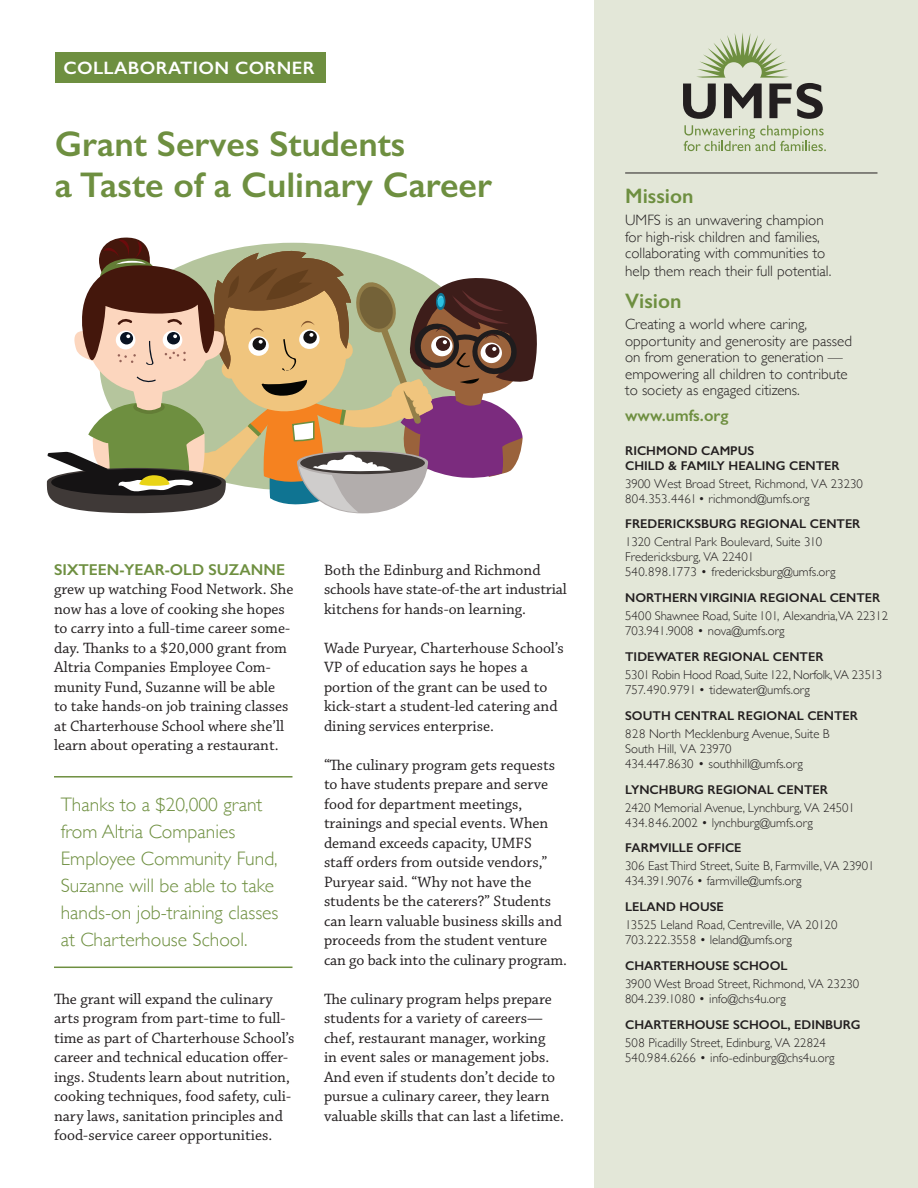
<style>
.page{position:relative;width:918px;height:1188px;background:#fff}
.page>*{position:absolute;margin:0;border:0;box-sizing:border-box;transform-origin:0 0}
.Small_Headline{font:600 35.85px/40.7px "Gill Sans";color:#6e8f40}
.t1{font:600 21px "Gill Sans";color:#6e8f40}
.Block_Quote{font:300 19.5px/27px "Gill Sans";color:#6e8f40}
.t2{font:600 18px "Gill Sans";letter-spacing:.02em;color:#fff}
.t3{font:600 16.5px "Gill Sans";color:#6e8f40}
.Body_Text{font:15.75px/19.5px "Chaparral Pro";color:#231f20}
.t4{font:300 15px/16.5px "Gill Sans";color:#231f20}
.t5{font:300 12.75px/18px "Gill Sans";color:#231f20}
.t6{font:300 12.75px/18px "Gill Sans";letter-spacing:-.02em;color:#231f20}
.t7{font:600 12.75px/15px "Gill Sans";color:#231f20}
.s1{font-family:"Gill Sans";font-weight:600;color:#6e8f40}
.s2{font-weight:600}
</style>
<div class="page">
<hr style="left:0;top:0;width:1px;height:621px;background:#f58220">
<div style="left:594px;top:0;width:324px;height:1188px;background:#e3e7d8"></div>
<svg style="left:683px;top:33px;width:140px;height:86px"></svg>
<svg style="left:684px;top:125px;width:142px;height:26px"></svg>
<hr style="left:625px;top:173px;width:253px;height:1px;background:#231f20">
<hr style="left:54px;top:776px;width:238px;height:2px;background:#6e8f40">
<hr style="left:54px;top:967px;width:238px;height:1px;background:#6e8f40">
<svg style="left:46px;top:237px;width:491px;height:276px"></svg>
<div style="left:55px;top:52px;width:270px;height:31px;background:#6e8f40"></div>
<p class="t2" style="left:64px;top:57px;width:253px">COLLABORATION CORNER</p>
<p class="Small_Headline" style="left:55px;top:123px;width:439px">Grant Serves Students<br>a Taste of a Culinary Career</p>
<p class="Body_Text" style="left:54px;top:560px;width:241px"><span class="s1">SIXTEEN-YEAR-OLD SUZANNE </span>grew up watching Food Network. She now has a love of cooking she hopes to carry into a full-time career some&shy;day. Thanks to a $20,000 grant from Altria Companies Employee Com&shy;munity Fund, Suzanne will be able<br>to take hands-on job training classes at Charterhouse School where she’ll learn about operating a restaurant.</p>
<p class="Block_Quote" style="left:61px;top:790px;width:219px">Thanks to a $20,000 grant from Altria Companies<br>Employee Community Fund,<br>Suzanne will be able to take hands-on job-training classes at Charterhouse School.</p>
<p class="Body_Text" style="left:54px;top:989px;width:242px">The grant will expand the culinary arts program from part-time to full&shy;time as part of Charterhouse School’s career and technical education offer&shy;ings. Students learn about nutrition, cooking techniques, food safety, culi&shy;nary laws, sanitation principles and food-service career opportunities.</p>
<p class="Body_Text" style="left:324px;top:560px;width:245px">Both the Edinburg and Richmond schools have state-of-the art industrial kitchens for hands-on learning.</p>
<p class="Body_Text" style="left:324px;top:638px;width:241px">Wade Puryear, Charterhouse School’s VP of education says he hopes a portion of the grant can be used to kick-start a student-led catering and dining services enterprise.</p>
<p class="Body_Text" style="left:324px;top:755px;width:245px">“The culinary program gets requests to have students prepare and serve food for department meetings, trainings and special events. When demand exceeds capacity, UMFS<br>staff orders from outside vendors,” Puryear said. “Why not have the students be the caterers?” Students can learn valuable business skills and proceeds from the student venture can go back into the culinary program.</p>
<p class="Body_Text" style="left:324px;top:989px;width:242px">The culinary program helps prepare students for a variety of careers— chef, restaurant manager, working<br>in event sales or management jobs.<br>And even if students don’t decide to pursue a culinary career, they learn valuable skills that can last a lifetime.</p>
<p class="t1" style="left:625px;top:184px;width:70px">Mission</p>
<p class="t4" style="left:625px;top:211px;width:202px">UMFS is an unwavering champion for high-risk children and families, collaborating with communities to</p>
<p class="t4" style="left:625px;top:262px;width:208px">help them reach their full potential.</p>
<p class="t1" style="left:625px;top:288px;width:58px">Vision</p>
<p class="t4" style="left:625px;top:316px;width:228px">Creating a world where caring, opportunity and generosity are passed on from generation to generation — empowering all children to contribute to society as engaged citizens.</p>
<p class="t3" style="left:625px;top:406px;width:105px">www.umfs.org</p>
<p class="t7" style="left:625px;top:443px;width:216px">RICHMOND CAMPUS<br>CHILD &amp; FAMILY HEALING CENTER</p>
<p class="t5" style="left:625px;top:475px;width:239px;line-height:15px">3900 West Broad Street, Richmond, VA 23230<br>804.353.4461• richmond@umfs.org</p>
<p class="t5" style="left:625px;top:515px;width:237px"><span class="s2">FREDERICKSBURG REGIONAL CENTER<br></span>1320 Central Park Boulevard, Suite 310</p>
<p class="t5" style="left:625px;top:549px;width:212px;line-height:15px">Fredericksburg, VA 22401<br>540.898.1773 • fredericksburg@umfs.org</p>
<p class="t5" style="left:625px;top:588px;width:264px"><span class="s2">NORTHERN VIRGINIA REGIONAL CENTER<br></span>5400 Shawnee Road, Suite 101, Alexandria,VA 22312</p>
<p class="t5" style="left:625px;top:621px;width:161px">703.941.9008 • nova@umfs.org</p>
<p class="t6" style="left:625px;top:647px;width:259px"><span class="s2">TIDEWATER REGIONAL CENTER<br></span>5301 Robin Hood Road, Suite 122, Norfolk, VA 23513</p>
<p class="t5" style="left:625px;top:680px;width:186px">757.490.9791 • tidewater@umfs.org</p>
<p class="t5" style="left:625px;top:706px;width:234px"><span class="s2">SOUTH CENTRAL REGIONAL CENTER<br></span>828 North Mecklenburg Avenue, Suite B</p>
<p class="t5" style="left:625px;top:741px;width:179px;line-height:15px">South Hill, VA 23970<br>434.447.8630 • southhill@umfs.org</p>
<p class="t5" style="left:625px;top:780px;width:231px"><span class="s2">LYNCHBURG REGIONAL CENTER<br></span>2420 Memorial Avenue, Lynchburg, VA 24501</p>
<p class="t5" style="left:625px;top:813px;width:189px">434.846.2002 • lynchburg@umfs.org</p>
<p class="t5" style="left:625px;top:839px;width:251px"><span class="s2">FARMVILLE OFFICE<br></span>306 East Third Street, Suite B, Farmville, VA 23901</p>
<p class="t5" style="left:625px;top:872px;width:178px">434.391.9076 • farmville@umfs.org</p>
<p class="t5" style="left:625px;top:897px;width:214px"><span class="s2">LELAND HOUSE<br></span>13525 Leland Road, Centreville, VA 20120</p>
<p class="t5" style="left:625px;top:930px;width:168px">703.222.3558 • leland@umfs.org</p>
<p class="t5" style="left:625px;top:956px;width:235px"><span class="s2">CHARTERHOUSE SCHOOL<br></span>3900 West Broad Street, Richmond, VA 23230</p>
<p class="t5" style="left:625px;top:989px;width:162px">804.239.1080 • info@chs4u.org</p>
<p class="t5" style="left:625px;top:1015px;width:237px"><span class="s2">CHARTERHOUSE SCHOOL, EDINBURG<br></span>508 Picadilly Street, Edinburg, VA 22824</p>
<p class="t5" style="left:625px;top:1048px;width:211px">540.984.6266 • info-edinburg@chs4u.org</p>
</div>
